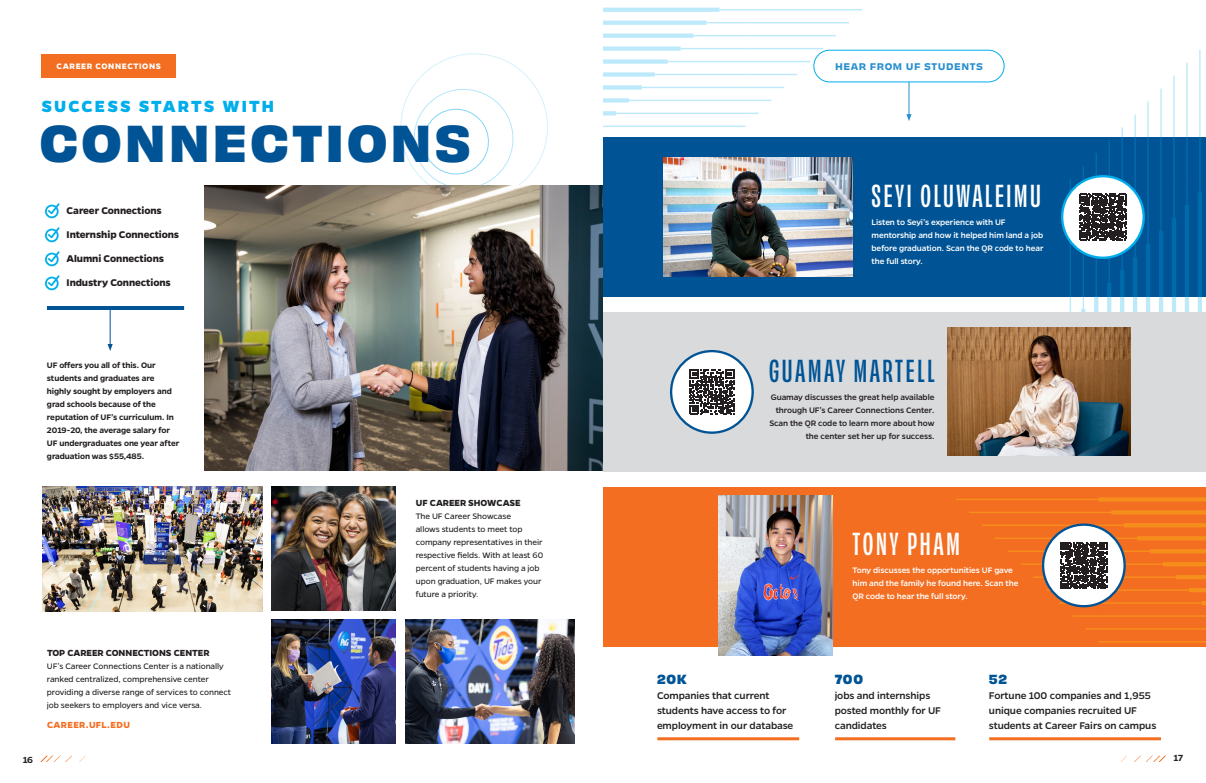
<style>
.page{position:relative;width:1206px;height:783px;background:#fff}
.page>*{position:absolute;margin:0;border:0;box-sizing:border-box;transform-origin:0 0}
.t1{font:700 48.4px "Obviously";letter-spacing:.055em;color:#005495}
.t2{font:29.7px "Obviously Cond Semi";letter-spacing:.09em;color:#fff}
.t3{font:29.7px "Obviously Cond Semi";letter-spacing:.085em;color:#005495}
.t4{font:800 18.3px "Gentona";letter-spacing:.115em;color:#00aeec}
.t5{font:700 12.3px "Obviously";letter-spacing:.06em;color:#005495}
.t6{font:500 11px/15px "Gentona";letter-spacing:-.01em;color:#231f20}
.t7{font:700 11px "Gentona";letter-spacing:-.01em;color:#231f20}
.t8{font:700 10px "Gentona";letter-spacing:-.01em;color:#231f20}
.t9{font:700 10px "Gentona";letter-spacing:.04em;color:#f36e21}
.t10{font:600 10px "Gentona";color:#231f20}
.t11{font:9px/13px "Gentona";letter-spacing:-.01em;color:#231f20}
.t12{font:500 9px/13px "Gentona";letter-spacing:-.01em;color:#fff}
.t13{font:600 9px/13px "Gentona";letter-spacing:-.01em;color:#231f20}
.t14{font:500 9px/13px "Gentona";letter-spacing:-.01em;color:#231f20;text-align:right}
.t15{font:9px "Obviously Semi";letter-spacing:.06em;color:#268ecd}
.t16{font:700 9px "Gentona";letter-spacing:.06em;color:#fff}
</style>
<div class="page">
<svg style="left:1134px;top:756px;width:32px;height:6px"></svg>
<svg style="left:1120px;top:756px;width:7px;height:6px"></svg>
<svg style="left:40px;top:756px;width:32px;height:6px"></svg>
<svg style="left:79px;top:756px;width:7px;height:6px"></svg>
<svg style="left:400px;top:53px;width:148px;height:132px"></svg>
<img style="left:204px;top:185px;width:399px;height:286px">
<div style="left:603px;top:487px;width:603px;height:160px;background:#f36e21"></div>
<div style="left:603px;top:137px;width:603px;height:160px;background:#005495"></div>
<hr style="left:1070px;top:179px;width:1px;height:143px;background:#00aeec">
<hr style="left:1109px;top:140px;width:1px;height:39px;background:#00aeec">
<hr style="left:1121px;top:127px;width:2px;height:52px;background:#00aeec">
<hr style="left:1134px;top:114px;width:2px;height:65px;background:#00aeec">
<hr style="left:1147px;top:101px;width:2px;height:78px;background:#00aeec">
<hr style="left:1160px;top:89px;width:2px;height:90px;background:#00aeec">
<hr style="left:1173px;top:76px;width:2px;height:103px;background:#00aeec">
<hr style="left:1186px;top:63px;width:2px;height:116px;background:#00aeec">
<hr style="left:1199px;top:50px;width:2px;height:129px;background:#00aeec">
<hr style="left:1205px;top:37px;width:1px;height:142px;background:#00aeec">
<div style="left:41px;top:54px;width:134px;height:24px;background:#f36e21"></div>
<img style="left:43px;top:486px;width:219px;height:125px">
<div style="left:603px;top:312px;width:603px;height:160px;background:#d9dadc"></div>
<img style="left:664px;top:158px;width:188px;height:118px">
<img style="left:947px;top:327px;width:183px;height:128px">
<div style="left:671px;top:351px;width:82px;height:82px;background:#fff;border-radius:50%"></div>
<div style="left:670px;top:350px;width:84px;height:84px;border:2px solid #005495;border-radius:50%"></div>
<svg style="left:1062px;top:176px;width:82px;height:82px"></svg>
<div style="left:813px;top:50px;width:192px;height:32px;border:1px solid #00aeec;border-radius:16px"></div>
<hr style="left:908px;top:82px;width:2px;height:34px;background:#268ecd">
<svg style="left:906px;top:114px;width:6px;height:7px"></svg>
<hr style="left:603px;top:126px;width:142px;height:1px;background:#00aeec">
<svg style="left:603px;top:7px;width:168px;height:109px"></svg>
<hr style="left:745px;top:87px;width:39px;height:1px;background:#00aeec">
<hr style="left:745px;top:74px;width:52px;height:1px;background:#00aeec">
<hr style="left:745px;top:61px;width:65px;height:1px;background:#00aeec">
<hr style="left:745px;top:48px;width:78px;height:1px;background:#00aeec">
<hr style="left:745px;top:35px;width:91px;height:1px;background:#00aeec">
<hr style="left:745px;top:22px;width:104px;height:1px;background:#00aeec">
<hr style="left:745px;top:9px;width:117px;height:1px;background:#00aeec">
<hr style="left:745px;top:0;width:143px;height:1px;background:#00aeec">
<hr style="left:657px;top:737px;width:142px;height:3px;background:#f36e21">
<hr style="left:835px;top:737px;width:120px;height:3px;background:#f36e21">
<hr style="left:989px;top:737px;width:172px;height:3px;background:#f36e21">
<img style="left:271px;top:486px;width:124px;height:124px">
<img style="left:271px;top:619px;width:124px;height:124px">
<img style="left:405px;top:619px;width:169px;height:124px">
<div style="left:45px;top:205px;width:14px;height:13px;border:2px solid #00aeec;border-radius:50%"></div>
<svg style="left:46px;top:203px;width:14px;height:13px"></svg>
<div style="left:45px;top:229px;width:14px;height:13px;border:2px solid #00aeec;border-radius:50%"></div>
<svg style="left:46px;top:227px;width:14px;height:13px"></svg>
<div style="left:45px;top:253px;width:14px;height:13px;border:2px solid #00aeec;border-radius:50%"></div>
<svg style="left:46px;top:251px;width:14px;height:13px"></svg>
<div style="left:45px;top:277px;width:14px;height:13px;border:2px solid #00aeec;border-radius:50%"></div>
<svg style="left:46px;top:275px;width:14px;height:13px"></svg>
<hr style="left:47px;top:306px;width:137px;height:4px;background:#005495">
<hr style="left:110px;top:308px;width:1px;height:38px;background:#005495">
<svg style="left:108px;top:344px;width:5px;height:7px"></svg>
<svg style="left:1080px;top:153px;width:126px;height:159px"></svg>
<hr style="left:1098px;top:641px;width:108px;height:2px;background:#fdbf15">
<hr style="left:1059px;top:602px;width:39px;height:2px;background:#fdbf15">
<hr style="left:1046px;top:589px;width:52px;height:2px;background:#fdbf15">
<hr style="left:1034px;top:576px;width:64px;height:2px;background:#fdbf15">
<hr style="left:1021px;top:564px;width:77px;height:1px;background:#fdbf15">
<hr style="left:1008px;top:551px;width:90px;height:1px;background:#fdbf15">
<hr style="left:995px;top:538px;width:103px;height:1px;background:#fdbf15">
<hr style="left:982px;top:525px;width:116px;height:1px;background:#fdbf15">
<hr style="left:969px;top:512px;width:129px;height:1px;background:#fdbf15">
<hr style="left:956px;top:499px;width:142px;height:1px;background:#fdbf15">
<img style="left:719px;top:496px;width:114px;height:159px">
<svg style="left:1043px;top:525px;width:82px;height:81px"></svg>
<svg style="left:1061px;top:497px;width:145px;height:133px"></svg>
<svg style="left:689px;top:369px;width:45px;height:45px"></svg>
<p class="t16" style="left:56px;top:61px;width:106px">CAREER CONNECTIONS</p>
<p class="t4" style="left:41px;top:95px;width:234px">SUCCESS STARTS WITH</p>
<p class="t1" style="left:39px;top:105px;width:433px">CONNECTIONS</p>
<p class="t7" style="left:67px;top:205px;width:97px">Career Connections</p>
<p class="t7" style="left:67px;top:229px;width:114px">Internship Connections</p>
<p class="t7" style="left:67px;top:253px;width:99px">Alumni Connections</p>
<p class="t7" style="left:67px;top:277px;width:106px">Industry Connections</p>
<p class="t13" style="left:47px;top:359px;width:134px">UF offers you all of this. Our students and graduates are highly sought by employers and grad schools because of the reputation of UF’s curriculum. In<br>2019-20, the average salary for<br>UF undergraduates one year after graduation was $55,485.</p>
<p class="t8" style="left:47px;top:647px;width:164px">TOP CAREER CONNECTIONS CENTER</p>
<p class="t11" style="left:47px;top:660px;width:186px">UF’s Career Connections Center is a nationally ranked centralized, comprehensive center providing a diverse range of services to connect job seekers to employers and vice versa.</p>
<p class="t9" style="left:47px;top:719px;width:85px">CAREER.UFL.EDU</p>
<p class="t8" style="left:416px;top:497px;width:106px">UF CAREER SHOWCASE</p>
<p class="t11" style="left:416px;top:509px;width:129px">The UF Career Showcase<br>allows students to meet top company representatives in their respective fields. With at least 60 percent of students having a job upon graduation, UF makes your future a priority.</p>
<p class="t15" style="left:835px;top:59px;width:149px">HEAR FROM UF STUDENTS</p>
<p class="t2" style="left:872px;top:175px;width:171px">SEYI OLUWALEIMU</p>
<p class="t12" style="left:872px;top:215px;width:173px">Listen to Seyi’s experience with UF mentorship and how it helped him land a job before graduation. Scan the QR code to hear the full story.</p>
<p class="t3" style="left:769px;top:350px;width:167px">GUAMAY MARTELL</p>
<p class="t14" style="left:769px;top:390px;width:167px">Guamay discusses the great help available through UF’s Career Connections Center.<br>Scan the QR code to learn more about how the center set her up for success.</p>
<p class="t5" style="left:657px;top:669px;width:31px">20K</p>
<p class="t6" style="left:657px;top:688px;width:138px">Companies that current students have access to for employment in our database</p>
<p class="t2" style="left:853px;top:523px;width:109px">TONY PHAM</p>
<p class="t12" style="left:853px;top:564px;width:167px">Tony discusses the opportunities UF gave him and the family he found here. Scan the<br>QR code to hear the full story.</p>
<p class="t5" style="left:835px;top:669px;width:30px">700</p>
<p class="t6" style="left:835px;top:688px;width:108px">jobs and internships posted monthly for UF candidates</p>
<p class="t5" style="left:989px;top:669px;width:20px">52</p>
<p class="t6" style="left:989px;top:688px;width:169px">Fortune 100 companies and 1,955 unique companies recruited UF students at Career Fairs on campus</p>
<p class="t10" style="left:23px;top:754px;width:12px">16</p>
<p class="t10" style="left:1173px;top:753px;width:11px">17</p>
</div>
